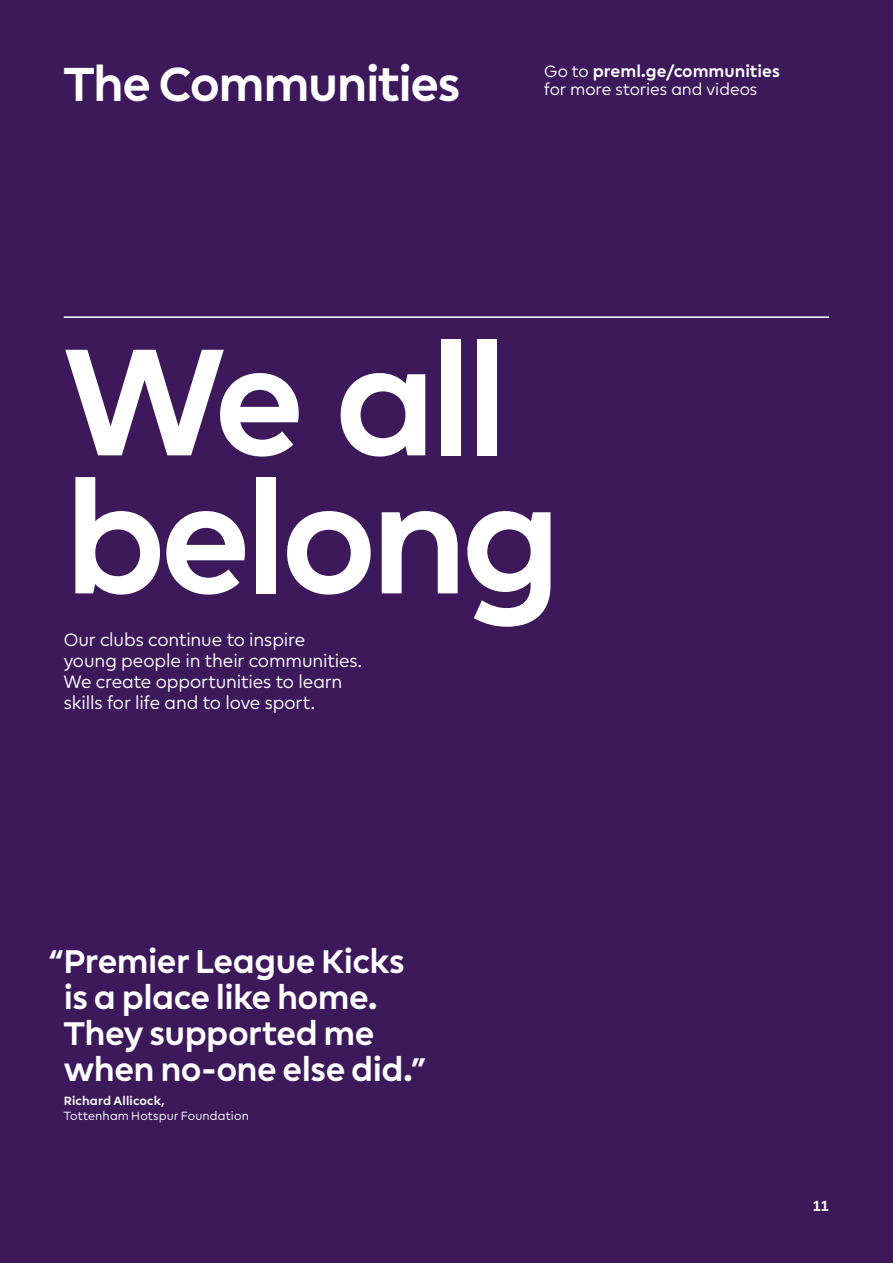
<style>
.page{position:relative;width:893px;height:1263px;background:#3d195b}
.page>*{position:absolute;margin:0;border:0;box-sizing:border-box;transform-origin:0 0}
.Divider___Descriptio{font:700 153px "Premier League";letter-spacing:-.045em;color:#fff}
.Page___H2__Tag-H2{font:700 48px "Premier League";letter-spacing:-.03em;color:#fff}
.Divider___Quote{font:700 33px/36px "Premier League";letter-spacing:-.015em;color:#fff}
.Divider___Descriptio-2{font:18px/21px "Premier League";letter-spacing:-.005em;color:#fff}
.Text___URL__Tag-P{font:16.5px/18px "Premier League";color:#fff}
.t1{font:700 15px "Premier League";color:#fff}
.Divider___Quote___Oc{font:12px "Premier League";letter-spacing:.01em;color:#fff}
.Divider___Quote___Na{font:700 12px "Premier League";letter-spacing:.015em;color:#fff}
.s1{font-weight:700}
</style>
<div class="page">
<hr style="left:64px;top:316px;width:765px;height:2px;background:#fff">
<h2 class="Page___H2__Tag-H2" style="left:64px;top:58px;width:398px">The Communities</h2>
<p class="Text___URL__Tag-P" style="left:544px;top:62px;width:237px">Go to <span class="s1">preml.ge/communities </span>for more stories and videos</p>
<p class="Divider___Descriptio" style="left:64px;top:318px;width:446px">We all</p>
<p class="Divider___Descriptio" style="left:64px;top:456px;width:500px">belong</p>
<p class="Divider___Descriptio-2" style="left:64px;top:629px;width:300px">Our clubs continue to inspire young people in their communities.<br>We create opportunities to learn skills for life and to love sport.</p>
<p class="Divider___Quote" style="left:64px;top:944px;width:364px;text-indent:-15px">“Premier League Kicks is a place like home.<br>They supported me when no-one else did.”</p>
<p class="Divider___Quote___Na" style="left:64px;top:1094px;width:102px">Richard Allicock,</p>
<p class="Divider___Quote___Oc" style="left:64px;top:1109px;width:187px">Tottenham Hotspur Foundation</p>
<p class="t1" style="left:813px;top:1197px;width:18px">11</p>
</div>
